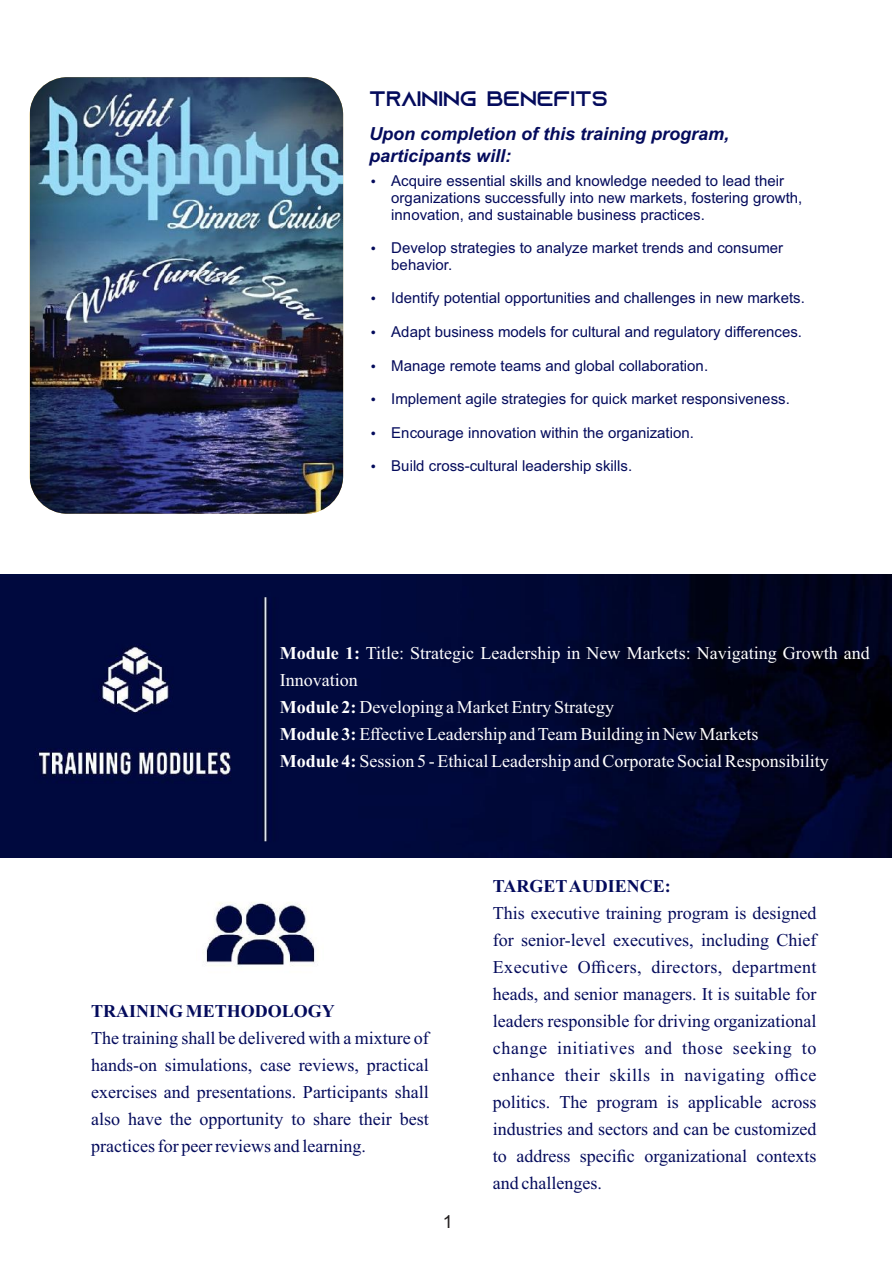
<style>
.page{position:relative;width:893px;height:1263px;background:#fff}
.page>*{position:absolute;margin:0;border:0;box-sizing:border-box;transform-origin:0 0}
.t1{font:21px "Azonix";color:#040b5c}
.t2{font:18px/27px "Times New Roman";color:#040b5c;text-align:justify}
.t3{font:18px/27px "Times New Roman";color:#fff}
.t4{font:italic 700 18px/21.5px "Arial";color:#040b5c}
.t5{font:700 18px "Times New Roman";color:#040b5c}
.t6{font:18px "Arial";color:#231f20}
.t7{font:15px/16.8px "Arial";color:#040b5c}
.s1{font-weight:700}
</style>
<div class="page">
<img style="left:31px;top:77px;width:312px;height:437px;border-radius:38px">
<img style="left:1px;top:575px;width:891px;height:283px">
<img style="left:206px;top:902px;width:109px;height:64px">
<p class="t1" style="left:369px;top:90px;width:240px">TRAINING BENEFITS</p>
<p class="t4" style="left:369px;top:125px;width:362px">Upon completion of this training program, participants will:</p>
<p class="t7" style="left:391px;top:174px;width:412px">Acquire essential skills and knowledge needed to lead their organizations successfully into new markets, fostering growth, innovation, and sustainable business practices.</p>
<p class="t7" style="left:391px;top:241px;width:393px">Develop strategies to analyze market trends and consumer behavior.</p>
<p class="t7" style="left:391px;top:291px;width:415px">Identify potential opportunities and challenges in new markets.</p>
<p class="t7" style="left:391px;top:325px;width:412px">Adapt business models for cultural and regulatory differences.</p>
<p class="t7" style="left:391px;top:358px;width:318px">Manage remote teams and global collaboration.</p>
<p class="t7" style="left:391px;top:392px;width:400px">Implement agile strategies for quick market responsiveness.</p>
<p class="t7" style="left:391px;top:425px;width:304px">Encourage innovation within the organization.</p>
<p class="t7" style="left:391px;top:459px;width:242px">Build cross-cultural leadership skills.</p>
<p class="t3" style="left:280px;top:641px;width:591px"><span class="s1">Module 1:</span> Title: Strategic Leadership in New Markets: Navigating Growth and<br>Innovation</p>
<p class="t3" style="left:280px;top:695px;width:480px"><span class="s1">Module 2:</span> Developing a Market Entry Strategy<br><span class="s1">Module 3:</span>Effective Leadership and Team Building in New Markets</p>
<p class="t3" style="left:280px;top:749px;width:550px"><span class="s1">Module 4:</span> Session 5 - Ethical Leadership and Corporate Social Responsibility</p>
<p class="t5" style="left:91px;top:1005px;width:245px">TRAINING METHODOLOGY</p>
<p class="t2" style="left:91px;top:1026px;width:339px">The training shall be delivered with a mixture of hands-on simulations, case reviews, practical exercises and presentations. Participants shall also have the opportunity to share their best practices for peer reviews and learning.</p>
<p class="t6" style="left:443px;top:1215px;width:12px">1</p>
<p class="t5" style="left:493px;top:879px;width:180px">TARGETAUDIENCE:</p>
<p class="t2" style="left:493px;top:901px;width:325px">This executive training program is designed for senior-level executives, including Chief Executive Officers, directors, department heads, and senior managers. It is suitable for leaders responsible for driving organizational change initiatives and those seeking to enhance their skills in navigating office politics. The program is applicable across industries and sectors and can be customized to address specific organizational contexts and challenges.</p>
</div>
